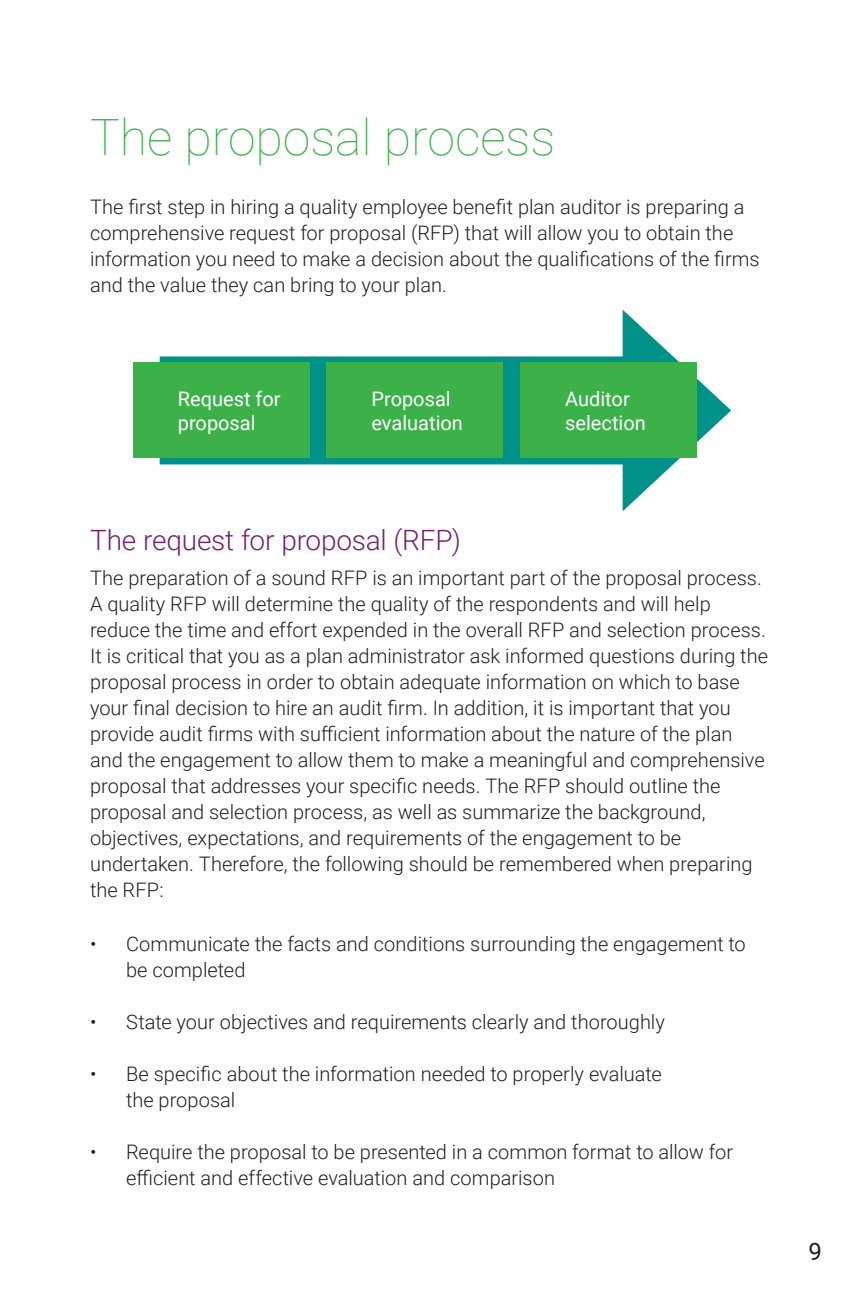
<style>
.page{position:relative;width:864px;height:1296px;background:#fff}
.page>*{position:absolute;margin:0;border:0;box-sizing:border-box;transform-origin:0 0}
.t1{font:100 50px "Roboto";color:#3cb14a}
.t2{font:300 28px "Roboto";letter-spacing:-.005em;color:#72226d}
.t3{font:24px "Roboto";color:#231f20}
.t4{font:300 20px/26px "Roboto";color:#231f20}
.t5{font:20px/24px "Roboto";color:#fff}
</style>
<div class="page">
<div style="left:160px;top:356px;width:489px;height:108px;background:#009189"></div>
<svg style="left:623px;top:310px;width:108px;height:201px"></svg>
<div style="left:133px;top:363px;width:176px;height:95px;background:#3cb14a"></div>
<div style="left:327px;top:363px;width:176px;height:95px;background:#3cb14a"></div>
<div style="left:520px;top:363px;width:177px;height:95px;background:#3cb14a"></div>
<h1 class="t1" style="left:90px;top:102px;width:467px">The proposal process</h1>
<p class="t4" style="left:90px;top:193px;width:671px">The first step in hiring a quality employee benefit plan auditor is preparing a comprehensive request for proposal (RFP) that will allow you to obtain the information you need to make a decision about the qualifications of the firms and the value they can bring to your plan.</p>
<p class="t5" style="left:178px;top:386px;width:104px">Request for proposal</p>
<p class="t5" style="left:372px;top:386px;width:93px">Proposal evaluation</p>
<p class="t5" style="left:565px;top:386px;width:82px">Auditor selection</p>
<h2 class="t2" style="left:90px;top:520px;width:373px">The request for proposal (RFP)</h2>
<p class="t4" style="left:90px;top:564px;width:680px">The preparation of a sound RFP is an important part of the proposal process.<br>A quality RFP will determine the quality of the respondents and will help reduce the time and effort expended in the overall RFP and selection process.<br>It is critical that you as a plan administrator ask informed questions during the proposal process in order to obtain adequate information on which to base your final decision to hire an audit firm. In addition, it is important that you provide audit firms with sufficient information about the nature of the plan and the engagement to allow them to make a meaningful and comprehensive proposal that addresses your specific needs. The RFP should outline the proposal and selection process, as well as summarize the background, objectives, expectations, and requirements of the engagement to be undertaken. Therefore, the following should be remembered when preparing the RFP:</p>
<p class="t4" style="left:126px;top:931px;width:621px;text-indent:-36px">• Communicate the facts and conditions surrounding the engagement to be completed</p>
<p class="t4" style="left:90px;top:1009px;width:576px">• State your objectives and requirements clearly and thoroughly</p>
<p class="t4" style="left:126px;top:1061px;width:537px;text-indent:-36px">• Be specific about the information needed to properly evaluate the proposal</p>
<p class="t4" style="left:126px;top:1139px;width:609px;text-indent:-36px">• Require the proposal to be presented in a common format to allow for efficient and effective evaluation and comparison</p>
<p class="t3" style="left:809px;top:1235px;width:15px">9</p>
</div>
